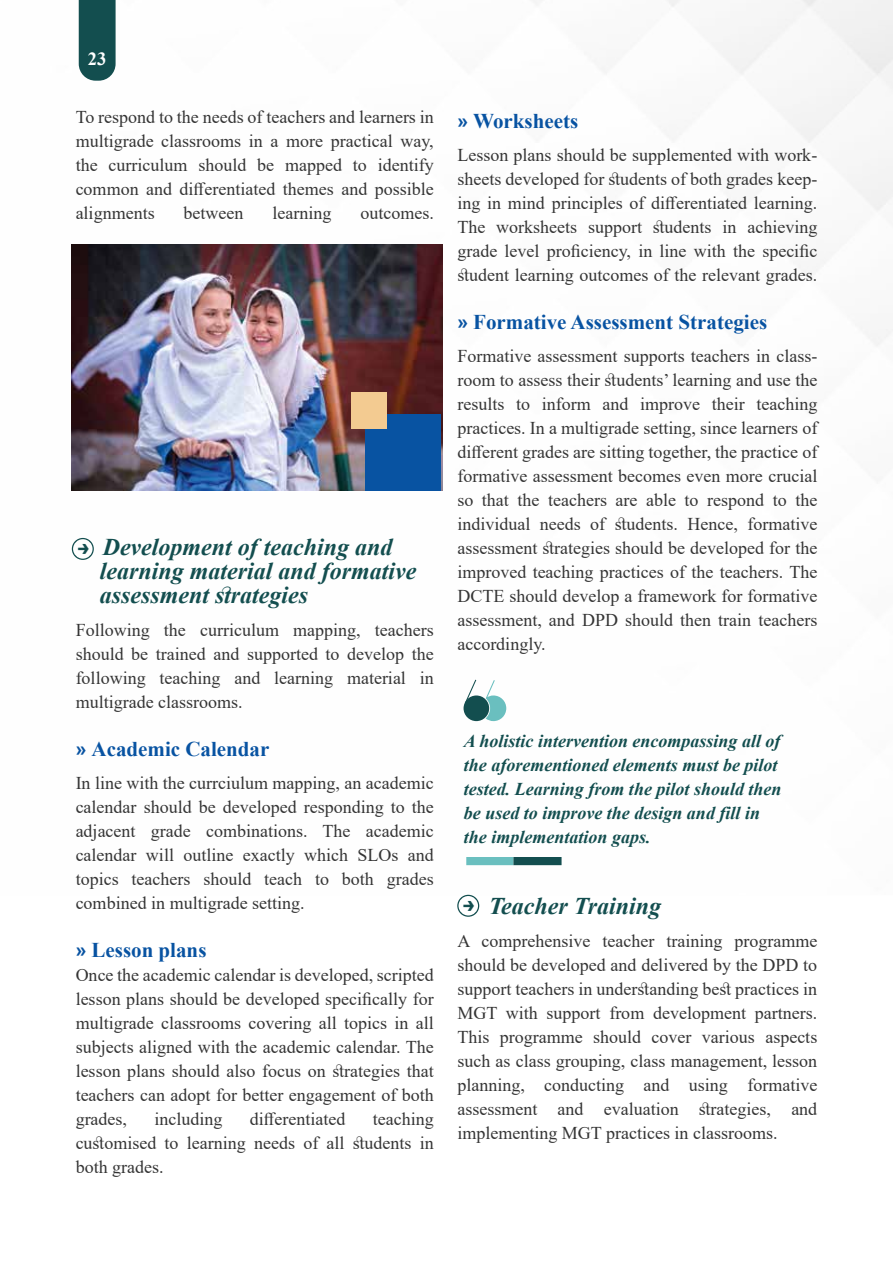
<style>
.page{position:relative;width:893px;height:1263px;background:#fff}
.page>*{position:absolute;margin:0;border:0;box-sizing:border-box;transform-origin:0 0}
.t1{font:italic 700 24px/24px "Times New Roman";color:#134e4f}
.t2{font:100 22.05px "Montserrat";color:#134e4f}
.t3{font:700 21px "Times New Roman";color:#0853a2}
.t4{font:700 18.6px "Times New Roman";color:#fff}
.t5{font:18px/24px "Times New Roman";color:#353535;text-align:justify}
.t6{font:italic 700 18px/24px "Times New Roman";color:#134e4f}
.s1{font-family:"Roboto";font-weight:900}
</style>
<div class="page">
<img style="left:71px;top:0;width:822px;height:895px">
<svg style="left:79px;top:0;width:37px;height:81px;background:#1f5758"></svg>
<img style="left:72px;top:245px;width:370px;height:245px">
<div style="left:365px;top:414px;width:76px;height:76px;background:#0853a2"></div>
<div style="left:351px;top:393px;width:36px;height:36px;background:#f3cb91"></div>
<svg style="left:72px;top:538px;width:22px;height:22px"></svg>
<svg style="left:457px;top:895px;width:22px;height:22px"></svg>
<svg style="left:485px;top:679px;width:21px;height:42px"></svg>
<div style="left:464px;top:695px;width:25px;height:26px;background:#134e4f;border-radius:50%"></div>
<svg style="left:464px;top:678px;width:13px;height:27px"></svg>
<div style="left:466px;top:857px;width:47px;height:8px;background:#6abfbf"></div>
<div style="left:513px;top:857px;width:49px;height:8px;background:#134e4f"></div>
<p class="t4" style="left:88px;top:45px;width:20px">23</p>
<p class="t5" style="left:76px;top:104px;width:360px">To respond to the needs of teachers and learners in multigrade classrooms in a more practical way, the curriculum should be mapped to identify common and differentiated themes and possible alignments</p>
<p class="t5" style="left:184px;top:200px;width:61px">between</p>
<p class="t5" style="left:272px;top:200px;width:60px">learning</p>
<p class="t5" style="left:360px;top:200px;width:75px">outcomes.</p>
<h1 class="t1" style="left:100px;top:534px;width:318px">Development of teaching and learning material and formative assessment strategies</h1>
<p class="t5" style="left:76px;top:617px;width:360px">Following the curriculum mapping, teachers should be trained and supported to develop the following teaching and learning material in multigrade classrooms.</p>
<p class="t3" style="left:76px;top:734px;width:195px"><span class="s1">»</span> Academic Calendar</p>
<p class="t5" style="left:76px;top:770px;width:360px">In line with the currciulum mapping, an academic calendar should be developed responding to the adjacent grade combinations. The academic calendar will outline exactly which SLOs and topics teachers should teach to both grades combined in multigrade setting.</p>
<p class="t3" style="left:76px;top:935px;width:132px"><span class="s1">»</span> Lesson plans</p>
<p class="t5" style="left:76px;top:962px;width:360px">Once the academic calendar is developed, scripted lesson plans should be developed specifically for multigrade classrooms covering all topics in all subjects aligned with the academic calendar. The lesson plans should also focus on strategies that teachers can adopt for better engagement of both grades,</p>
<p class="t2" style="left:77px;top:533px;width:15px">→</p>
<p class="t5" style="left:76px;top:1106px;width:360px;text-indent:297px">teaching customised to learning needs of all students in both grades.</p>
<p class="t5" style="left:154px;top:1106px;width:70px">including</p>
<p class="t5" style="left:250px;top:1106px;width:97px">differentiated</p>
<p class="t3" style="left:457px;top:106px;width:122px"><span class="s1">»</span> Worksheets</p>
<p class="t5" style="left:457px;top:143px;width:361px">Lesson plans should be supplemented with work&shy;sheets developed for students of both grades keep&shy;ing in mind principles of differentiated learning.<br>The worksheets support students in achieving grade level proficiency, in line with the specific student learning outcomes of the relevant grades.</p>
<p class="t3" style="left:457px;top:307px;width:311px"><span class="s1">»</span> Formative Assessment Strategies</p>
<p class="t5" style="left:457px;top:344px;width:361px">Formative assessment supports teachers in class&shy;room to assess their students’ learning and use the results to inform and improve their teaching practices. In a multigrade setting, since learners of different grades are sitting together, the practice of formative assessment becomes even more crucial so that the teachers are able to respond to the individual needs of students. Hence, formative assessment strategies should be developed for the improved teaching practices of the teachers. The DCTE should develop a framework for formative assessment, and DPD should then train teachers accordingly.</p>
<p class="t6" style="left:464px;top:729px;width:319px">A holistic intervention encompassing all of the aforementioned elements must be pilot tested. Learning from the pilot should then be used to improve the design and fill in the implementation gaps.</p>
<h1 class="t1" style="left:489px;top:894px;width:174px">Teacher Training</h1>
<p class="t5" style="left:457px;top:929px;width:361px">A comprehensive teacher training programme should be developed and delivered by the DPD to support teachers in understanding best practices in MGT with support from development partners.<br>This programme should cover various aspects such as class grouping, class management, lesson planning, conducting and using formative assessment and evaluation strategies, and implementing MGT practices in classrooms.</p>
<p class="t2" style="left:462px;top:889px;width:15px">→</p>
</div>
